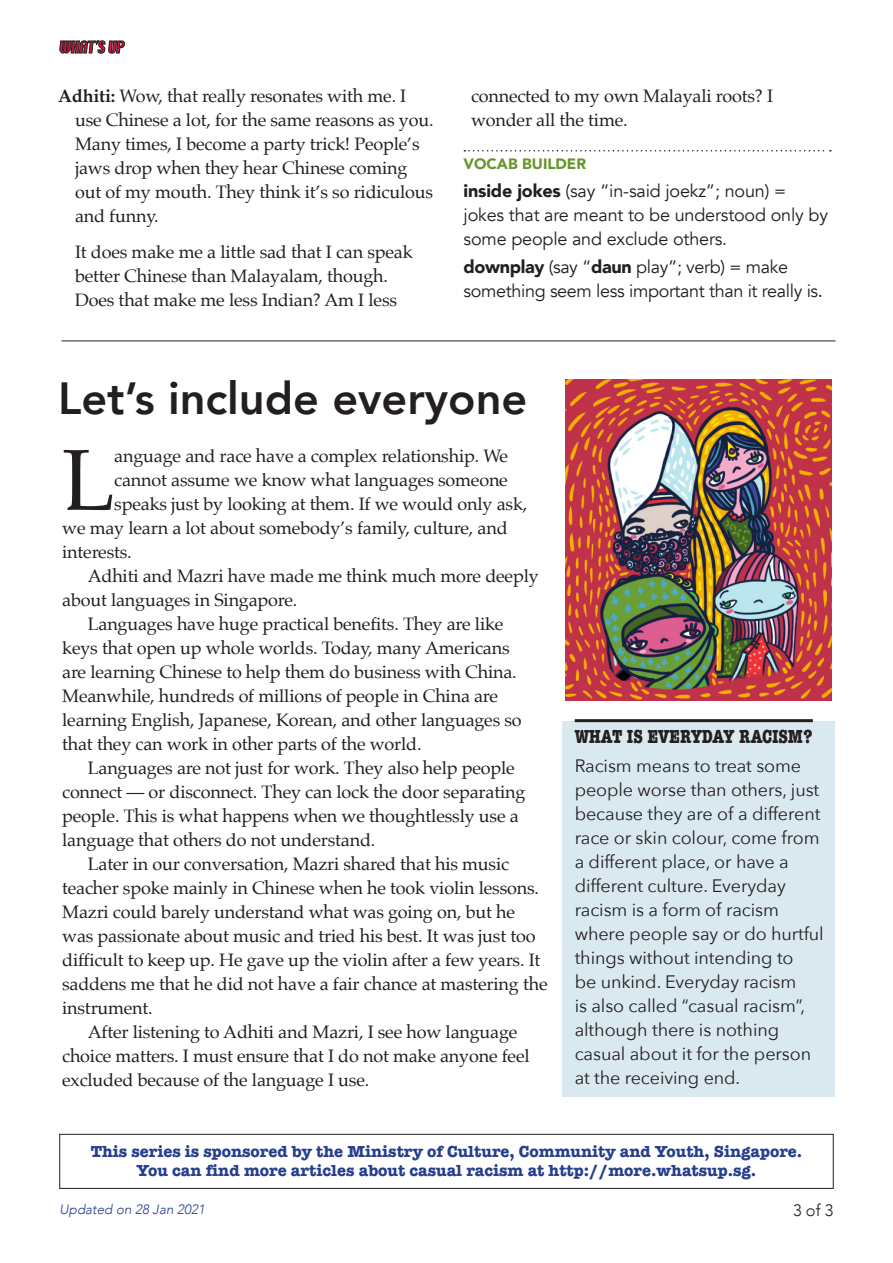
<style>
.page{position:relative;width:893px;height:1263px;background:#fff}
.page>*{position:absolute;margin:0;border:0;box-sizing:border-box;transform-origin:0 0}
.t1{font:86.7px "Palatino";color:#231f20}
.t2{font:800 45px "Avenir";color:#231f20}
.t3{font:700 condensed 19.5px "American Typewriter";letter-spacing:-.01em;color:#231f20}
.t4{font:18px/24px "Palatino";letter-spacing:-.01em;color:#231f20}
.t5{font:18px/24px "Avenir Next";letter-spacing:-.005em;color:#231f20}
.t6{font:18px/24px "Avenir";letter-spacing:-.01em;color:#231f20}
.t7{font:700 16.5px/19.5px "American Typewriter";color:#253f8e;text-align:center}
.t8{font:300 16.5px "Avenir";color:#231f20}
.t9{font:900 15px "Avenir";color:#66952c}
.t10{font:italic 300 13.5px "Avenir";color:#253f8e}
.s1{font-weight:900}
.s2{font-style:inherit}
</style>
<div class="page">
<div style="left:60px;top:1134px;width:773px;height:54px;border:1px solid #231f20"></div>
<svg style="left:59px;top:40px;width:66px;height:14px"></svg>
<img style="left:565px;top:380px;width:267px;height:320px">
<div style="left:562px;top:721px;width:272px;height:375px;background:#dae8ef"></div>
<hr style="left:575px;top:719px;width:238px;height:3px;background:#231f20">
<hr style="left:62px;top:341px;width:773px;height:1px;background:#231f20">
<svg style="left:464px;top:150px;width:367px;height:2px"></svg>
<p class="t4" style="left:75px;top:85px;width:360px;text-indent:45px">Wow, that really resonates with me. I use Chinese a lot, for the same reasons as you.<br>Many times, I become a party trick! People’s jaws drop when they hear Chinese coming out of my mouth. They think it’s so ridiculous and funny.</p>
<p class="t4" style="left:75px;top:241px;width:339px">It does make me a little sad that I can speak better Chinese than Malayalam, though.<br>Does that make me less Indian? Am I less</p>
<p class="t4" style="left:471px;top:85px;width:304px">connected to my own Malayali roots? I wonder all the time.</p>
<p class="t9" style="left:464px;top:154px;width:124px">VOCAB BUILDER</p>
<p class="t6" style="left:464px;top:179px;width:366px"><span class="s1">inside jokes</span> (say “in-said joekz”; noun) = jokes that are meant to be understood only by some people and exclude others.</p>
<p class="t6" style="left:464px;top:255px;width:361px"><span class="s1">downplay</span> (say “<span class="s1">daun</span> play”; verb) = make something seem less important than it really is<span class="s2">.</span></p>
<h2 class="t2" style="left:58px;top:369px;width:471px">Let’s include everyone</h2>
<h1 class="t1" style="left:62px;top:439px;width:55px">L</h1>
<p class="t4" style="left:114px;top:445px;width:395px">anguage and race have a complex relationship. We</p>
<p class="t4" style="left:114px;top:469px;width:395px">cannot assume we know what languages someone</p>
<p class="t4" style="left:114px;top:493px;width:415px">speaks just by looking at them. If we would only ask,</p>
<p class="t4" style="left:62px;top:517px;width:447px">we may learn a lot about somebody’s family, culture, and</p>
<p class="t4" style="left:62px;top:541px;width:71px">interests.</p>
<p class="t4" style="left:88px;top:565px;width:453px">Adhiti and Mazri have made me think much more deeply</p>
<p class="t4" style="left:62px;top:589px;width:237px">about languages in Singapore.</p>
<p class="t4" style="left:88px;top:613px;width:417px">Languages have huge practical benefits. They are like</p>
<p class="t4" style="left:62px;top:637px;width:449px">keys that open up whole worlds. Today, many Americans</p>
<p class="t4" style="left:62px;top:661px;width:456px">are learning Chinese to help them do business with China.</p>
<p class="t4" style="left:62px;top:685px;width:437px">Meanwhile, hundreds of millions of people in China are</p>
<p class="t4" style="left:62px;top:709px;width:461px">learning English, Japanese, Korean, and other languages so</p>
<p class="t4" style="left:62px;top:733px;width:361px">that they can work in other parts of the world.</p>
<p class="t4" style="left:88px;top:757px;width:429px">Languages are not just for work. They also help people</p>
<p class="t4" style="left:62px;top:781px;width:465px">connect — or disconnect. They can lock the door separating</p>
<p class="t4" style="left:62px;top:805px;width:458px">people. This is what happens when we thoughtlessly use a</p>
<p class="t4" style="left:62px;top:829px;width:315px">language that others do not understand.</p>
<p class="t4" style="left:88px;top:853px;width:423px">Later in our conversation, Mazri shared that his music</p>
<p class="t4" style="left:62px;top:877px;width:478px">teacher spoke mainly in Chinese when he took violin lessons.</p>
<p class="t4" style="left:62px;top:901px;width:454px">Mazri could barely understand what was going on, but he</p>
<p class="t4" style="left:62px;top:925px;width:475px">was passionate about music and tried his best. It was just too</p>
<p class="t4" style="left:62px;top:949px;width:480px">difficult to keep up. He gave up the violin after a few years. It</p>
<p class="t4" style="left:62px;top:973px;width:487px">saddens me that he did not have a fair chance at mastering the</p>
<p class="t4" style="left:62px;top:997px;width:92px">instrument.</p>
<p class="t4" style="left:88px;top:1021px;width:431px">After listening to Adhiti and Mazri, I see how language</p>
<p class="t4" style="left:62px;top:1045px;width:469px">choice matters. I must ensure that I do not make anyone feel</p>
<p class="t4" style="left:62px;top:1069px;width:309px">excluded because of the language I use.</p>
<p class="t3" style="left:575px;top:725px;width:239px">WHAT IS EVERYDAY RACISM?</p>
<p class="t5" style="left:575px;top:754px;width:251px">Racism means to treat some people worse than others, just because they are of a different race or skin colour, come from a different place, or have a different culture. Everyday racism is a form of racism where people say or do hurtful things without intending to<br>be unkind. Everyday racism<br>is also called “casual racism”, although there is nothing casual about it for the person at the receiving end.</p>
<p class="t7" style="left:91px;top:1142px;width:713px">This series is sponsored by the Ministry of Culture, Community and Youth, Singapore.<br>You can find more articles about casual racism at http://more.whatsup.sg.</p>
<p class="t10" style="left:60px;top:1200px;width:147px">Updated on 28 Jan 2021</p>
<p class="t8" style="left:793px;top:1199px;width:42px">3 of 3</p>
</div>
